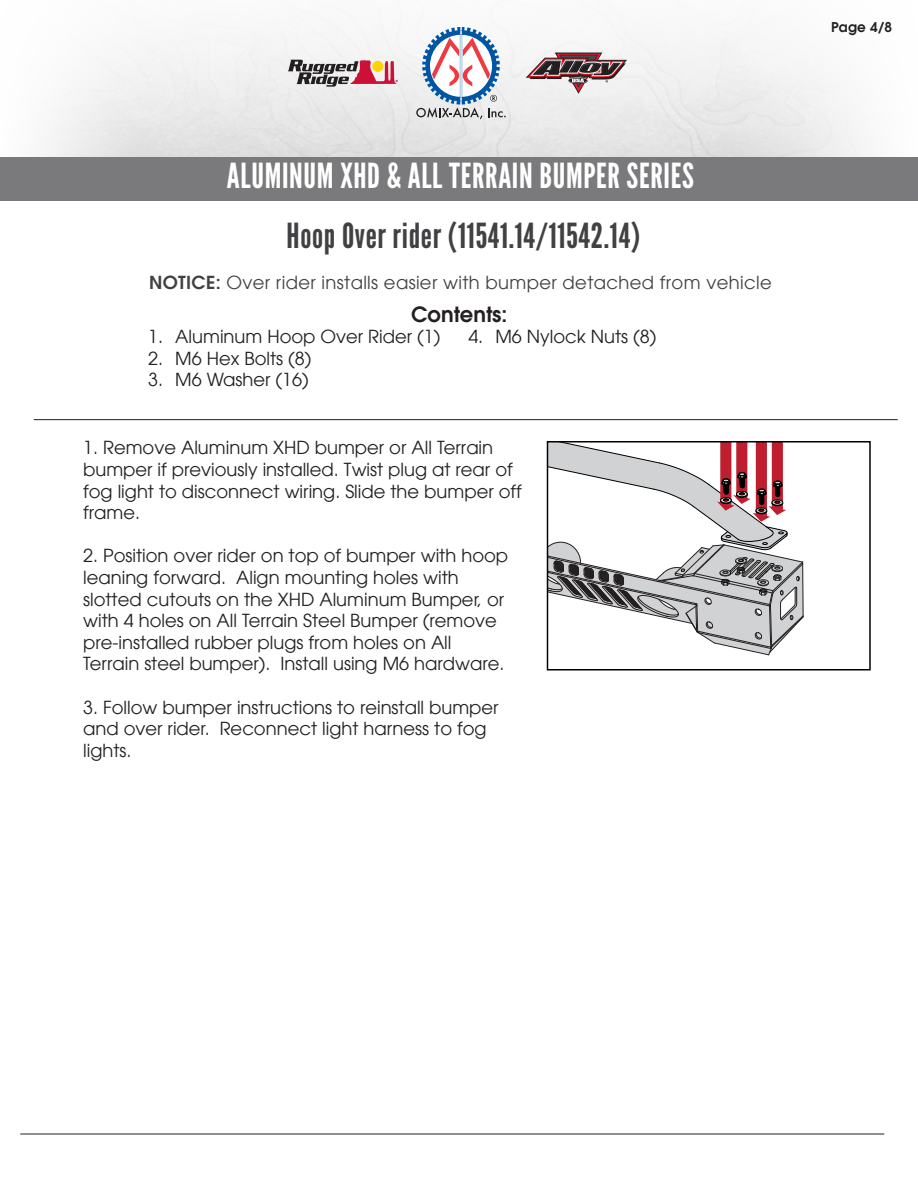
<style>
.page{position:relative;width:918px;height:1188px;background:#fff}
.page>*{position:absolute;margin:0;border:0;box-sizing:border-box;transform-origin:0 0}
.t1{font:34.5px "League Gothic";letter-spacing:.02em;color:#fff}
.t2{font:34.5px "League Gothic";letter-spacing:.02em;color:#414042}
.t3{font:600 21px "Avant Garde LT";color:#231f20}
.t4{font:18px/21.6px "Avant Garde LT";color:#231f20}
.t5{font:18px "Avant Garde LT";letter-spacing:.02em;color:#414042}
.t6{font:600 13.5px "Avant Garde LT";color:#231f20}
.s1{font-weight:600}
</style>
<div class="page">
<svg style="left:416px;top:27px;width:90px;height:92px"></svg>
<svg style="left:526px;top:53px;width:101px;height:41px"></svg>
<svg style="left:288px;top:60px;width:110px;height:27px"></svg>
<div style="left:1px;top:157px;width:917px;height:44px;background:#7a797b"></div>
<hr style="left:34px;top:419px;width:864px;height:1px;background:#231f20">
<hr style="left:20px;top:1134px;width:864px;height:1px;background:#231f20">
<svg style="left:550px;top:444px;width:254px;height:212px"></svg>
<div style="left:547px;top:441px;width:324px;height:230px;border:2px solid #000"></div>
<p class="t1" style="left:227px;top:156px;width:468px">ALUMINUM XHD &amp; ALL TERRAIN BUMPER SERIES</p>
<p class="t2" style="left:287px;top:216px;width:355px">Hoop Over rider (11541.14/11542.14)</p>
<p class="t5" style="left:149px;top:272px;width:624px"><span class="s1">NOTICE:</span> Over rider installs easier with bumper detached from vehicle</p>
<p class="t3" style="left:411px;top:300px;width:98px">Contents:</p>
<p class="t4" style="left:148px;top:326px;width:294px">1. Aluminum Hoop Over Rider (1)</p>
<p class="t4" style="left:148px;top:347px;width:165px">2. M6 Hex Bolts (8)</p>
<p class="t4" style="left:148px;top:369px;width:162px">3. M6 Washer (16)</p>
<p class="t4" style="left:468px;top:326px;width:190px">4. M6 Nylock Nuts (8)</p>
<p class="t4" style="left:83px;top:437px;width:440px">1. Remove Aluminum XHD bumper or All Terrain bumper if previously installed. Twist plug at rear of fog light to disconnect wiring. Slide the bumper off frame.</p>
<p class="t4" style="left:83px;top:545px;width:427px">2. Position over rider on top of bumper with hoop leaning forward. Align mounting holes with</p>
<p class="t4" style="left:83px;top:588px;width:423px">slotted cutouts on the XHD Aluminum Bumper, or with 4 holes on All Terrain Steel Bumper (remove pre-installed rubber plugs from holes on All</p>
<p class="t4" style="left:83px;top:653px;width:423px">Terrain steel bumper). Install using M6 hardware.</p>
<p class="t4" style="left:83px;top:696px;width:417px">3. Follow bumper instructions to reinstall bumper and over rider. Reconnect light harness to fog lights.</p>
<p class="t6" style="left:831px;top:18px;width:63px">Page 4/8</p>
</div>
